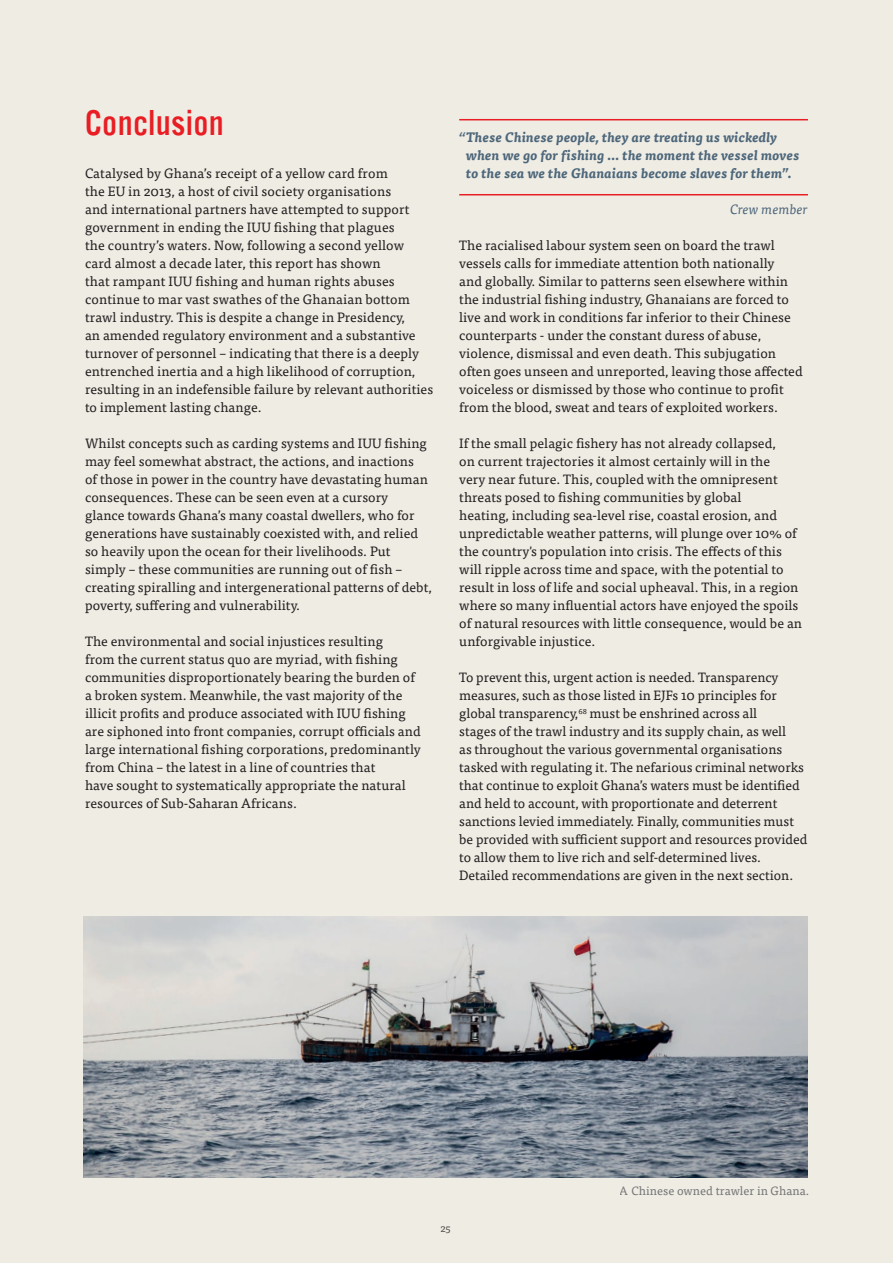
<style>
.page{position:relative;width:893px;height:1263px;background:#efece4}
.page>*{position:absolute;margin:0;border:0;box-sizing:border-box;transform-origin:0 0}
.title_BIG_red{font:37.5px "Alternate Got No 3 D";letter-spacing:.025em;color:#e81e24}
.t1{font:13.5px/18px "Tisa Pro";letter-spacing:.005em;color:#231f20}
.t2{font:italic 700 13.5px/18px "Tisa Pro";letter-spacing:.02em;color:#4c667a}
.t3{font:italic 13.5px "Tisa Pro";letter-spacing:.01em;color:#4c667a}
.t4{font:12px "Tisa Pro";letter-spacing:.005em;color:#57585a}
.t5{font:10.5px "Tisa Pro";color:#57585a}
</style>
<div class="page">
<hr style="left:459px;top:194px;width:349px;height:1px;background:#e81e24">
<hr style="left:459px;top:119px;width:349px;height:1px;background:#e81e24">
<img style="left:84px;top:916px;width:724px;height:262px">
<p class="title_BIG_red" style="left:85px;top:103px;width:140px">Conclusion</p>
<p class="t1" style="left:85px;top:164px;width:350px">Catalysed by Ghana’s receipt of a yellow card from<br>the EU in 2013, a host of civil society organisations<br>and international partners have attempted to support government in ending the IUU fishing that plagues<br>the country’s waters. Now, following a second yellow card almost a decade later, this report has shown<br>that rampant IUU fishing and human rights abuses continue to mar vast swathes of the Ghanaian bottom trawl industry. This is despite a change in Presidency,<br>an amended regulatory environment and a substantive turnover of personnel – indicating that there is a deeply entrenched inertia and a high likelihood of corruption, resulting in an indefensible failure by relevant authorities to implement lasting change.</p>
<p class="t1" style="left:85px;top:434px;width:348px">Whilst concepts such as carding systems and IUU fishing may feel somewhat abstract, the actions, and inactions<br>of those in power in the country have devastating human consequences. These can be seen even at a cursory<br>glance towards Ghana’s many coastal dwellers, who for generations have sustainably coexisted with, and relied so heavily upon the ocean for their livelihoods. Put simply – these communities are running out of fish – creating spiralling and intergenerational patterns of debt, poverty, suffering and vulnerability.</p>
<p class="t1" style="left:85px;top:632px;width:337px">The environmental and social injustices resulting<br>from the current status quo are myriad, with fishing communities disproportionately bearing the burden of a broken system. Meanwhile, the vast majority of the illicit profits and produce associated with IUU fishing are siphoned into front companies, corrupt officials and large international fishing corporations, predominantly from China – the latest in a line of countries that<br>have sought to systematically appropriate the natural resources of Sub-Saharan Africans.</p>
<p class="t2" style="left:466px;top:128px;width:335px;text-indent:-7px">“These Chinese people, they are treating us wickedly when we go for fishing ... the moment the vessel moves to the sea we the Ghanaians become slaves for them”.</p>
<p class="t3" style="left:730px;top:200px;width:79px">Crew member</p>
<p class="t1" style="left:459px;top:236px;width:345px">The racialised labour system seen on board the trawl vessels calls for immediate attention both nationally<br>and globally. Similar to patterns seen elsewhere within the industrial fishing industry, Ghanaians are forced to live and work in conditions far inferior to their Chinese counterparts - under the constant duress of abuse, violence, dismissal and even death. This subjugation often goes unseen and unreported, leaving those affected voiceless or dismissed by those who continue to profit from the blood, sweat and tears of exploited workers.</p>
<p class="t1" style="left:459px;top:434px;width:344px">If the small pelagic fishery has not already collapsed,<br>on current trajectories it almost certainly will in the<br>very near future. This, coupled with the omnipresent threats posed to fishing communities by global<br>heating, including sea-level rise, coastal erosion, and unpredictable weather patterns, will plunge over 10% of the country's population into crisis. The effects of this will ripple across time and space, with the potential to result in loss of life and social upheaval. This, in a region where so many influential actors have enjoyed the spoils of natural resources with little consequence, would be an unforgivable injustice.</p>
<p class="t1" style="left:459px;top:668px;width:350px">To prevent this, urgent action is needed. Transparency measures, such as those listed in EJFs 10 principles for global transparency,<sup>68</sup> must be enshrined across all<br>stages of the trawl industry and its supply chain, as well<br>as throughout the various governmental organisations tasked with regulating it. The nefarious criminal networks that continue to exploit Ghana’s waters must be identified and held to account, with proportionate and deterrent sanctions levied immediately. Finally, communities must be provided with sufficient support and resources provided to allow them to live rich and self-determined lives.<br>Detailed recommendations are given in the next section.</p>
<p class="t5" style="left:440px;top:1220px;width:12px">25</p>
<p class="t4" style="left:620px;top:1182px;width:191px">A Chinese owned trawler in Ghana.</p>
</div>
